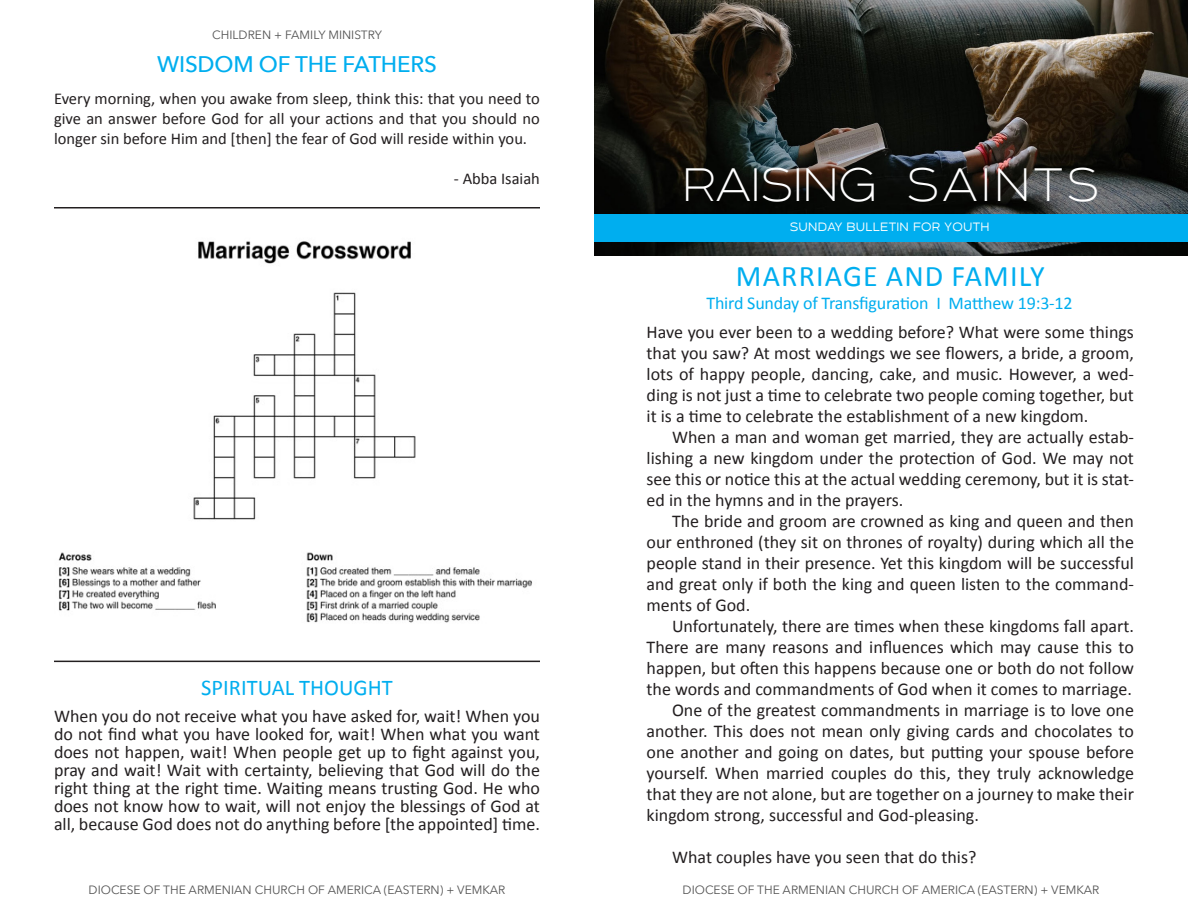
<style>
.page{position:relative;width:1188px;height:918px;background:#fff}
.page>*{position:absolute;margin:0;border:0;box-sizing:border-box;transform-origin:0 0}
.t1{font:46.5px "Arkibal Display Light";color:#fff}
.t2{font:30px "Calibri";letter-spacing:.04em;color:#00aeef}
.t3{font:500 22.5px "Avenir Next";letter-spacing:-.01em;color:#00aeef}
.t4{font:22.5px "Calibri";color:#00aeef}
.t5{font:18px/21px "Calibri";color:#231f20;text-align:justify}
.t6{font:18px "Calibri";letter-spacing:-.01em;color:#00aeef}
.t7{font:16.5px/19.8px "Calibri";color:#231f20;text-align:justify}
.t8{font:12px "Avenir Next";color:#535353}
.t9{font:12px "Arkibal Display Medium";letter-spacing:.02em;color:#fff}
</style>
<div class="page">
<img style="left:594px;top:0;width:594px;height:256px">
<div style="left:594px;top:214px;width:594px;height:28px;background:#00aeef"></div>
<hr style="left:54px;top:207px;width:486px;height:1px;background:#231f20">
<img style="left:58px;top:241px;width:474px;height:382px">
<hr style="left:54px;top:661px;width:486px;height:1px;background:#231f20">
<p class="t8" style="left:212px;top:24px;width:172px">CHILDREN + FAMILY MINISTRY</p>
<p class="t3" style="left:157px;top:45px;width:281px">WISDOM OF THE FATHERS</p>
<p class="t7" style="left:54px;top:89px;width:487px">Every morning, when you awake from sleep, think this: that you need to give an answer before God for all your actions and that you should no longer sin before Him and [then] the fear of God will reside within you.</p>
<p class="t7" style="left:454px;top:168px;width:88px">- Abba Isaiah</p>
<p class="t4" style="left:201px;top:674px;width:193px">SPIRITUAL THOUGHT</p>
<p class="t5" style="left:54px;top:708px;width:488px;line-height:18px">When you do not receive what you have asked for, wait! When you do not find what you have looked for, wait! When what you want does not happen, wait! When people get up to fight against you, pray and wait! Wait with certainty, believing that God will do the right thing at the right time. Waiting means trusting God. He who does not know how to wait, will not enjoy the blessings of God at all, because God does not do anything before [the appointed] time.</p>
<p class="t1" style="left:683px;top:154px;width:418px">RAISING SAINTS</p>
<p class="t9" style="left:790px;top:219px;width:201px">SUNDAY BULLETIN FOR YOUTH</p>
<p class="t2" style="left:736px;top:257px;width:310px">MARRIAGE AND FAMILY</p>
<p class="t5" style="left:647px;top:322px;width:489px">Have you ever been to a wedding before? What were some things that you saw? At most weddings we see flowers, a bride, a groom, lots of happy people, dancing, cake, and music. However, a wed&shy;ding is not just a time to celebrate two people coming together, but it is a time to celebrate the establishment of a new kingdom.</p>
<p class="t5" style="left:647px;top:427px;width:489px;text-indent:26px">When a man and woman get married, they are actually estab&shy;lishing a new kingdom under the protection of God. We may not see this or notice this at the actual wedding ceremony, but it is stat&shy;ed in the hymns and in the prayers.</p>
<p class="t5" style="left:647px;top:511px;width:489px;text-indent:26px">The bride and groom are crowned as king and queen and then our enthroned (they sit on thrones of royalty) during which all the people stand in their presence. Yet this kingdom will be successful and great only if both the king and queen listen to the command&shy;ments of God.</p>
<p class="t5" style="left:647px;top:616px;width:489px;text-indent:26px">Unfortunately, there are times when these kingdoms fall apart.<br>There are many reasons and influences which may cause this to happen, but often this happens because one or both do not follow the words and commandments of God when it comes to marriage.</p>
<p class="t5" style="left:647px;top:700px;width:489px;text-indent:26px">One of the greatest commandments in marriage is to love one another. This does not mean only giving cards and chocolates to one another and going on dates, but putting your spouse before yourself. When married couples do this, they truly acknowledge that they are not alone, but are together on a journey to make their kingdom strong, successful and God-pleasing.</p>
<p class="t5" style="left:672px;top:847px;width:306px">What couples have you seen that do this?</p>
<p class="t6" style="left:706px;top:292px;width:368px">Third Sunday of Transfiguration I Matthew 19:3-12</p>
<p class="t8" style="left:89px;top:880px;width:418px">DIOCESE OF THE ARMENIAN CHURCH OF AMERICA (EASTERN) + VEMKAR</p>
<p class="t8" style="left:683px;top:880px;width:418px">DIOCESE OF THE ARMENIAN CHURCH OF AMERICA (EASTERN) + VEMKAR</p>
</div>
